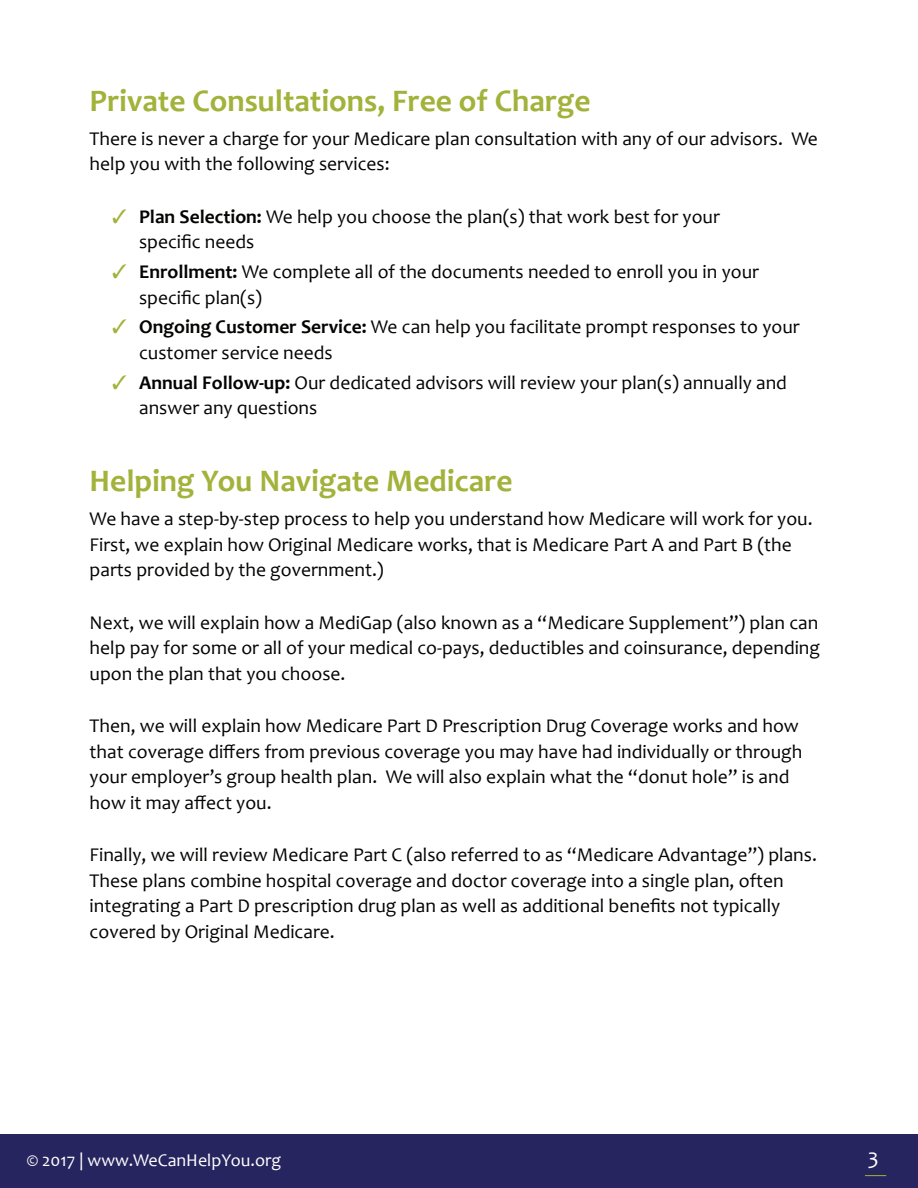
<style>
.page{position:relative;width:918px;height:1188px;background:#fff}
.page>*{position:absolute;margin:0;border:0;box-sizing:border-box;transform-origin:0 0}
.t1{font:700 31.5px "Candara";color:#a3b23a}
.t2{font:22.5px "Candara";color:#fff}
.t3{font:19.5px/25.5px "Candara";color:#040503}
.t4{font:18px "Candara";color:#fff}
.s1{color:#a3b23a}
.s2{font-weight:700}
</style>
<div class="page">
<div style="left:0;top:1134px;width:918px;height:54px;background:#27255f"></div>
<svg style="left:865px;top:1175px;width:21px;height:1px"></svg>
<h1 class="t1" style="left:90px;top:81px;width:502px">Private Consultations, Free of Charge</h1>
<p class="t3" style="left:90px;top:126px;width:730px">There is never a charge for your Medicare plan consultation with any of our advisors. We help you with the following services:</p>
<p class="t3" style="left:139px;top:204px;width:582px;text-indent:-27px"><span class="s1">✓</span> <span class="s2">Plan Selection:</span> We help you choose the plan(s) that work best for your specific needs</p>
<p class="t3" style="left:139px;top:259px;width:621px;text-indent:-27px"><span class="s1">✓</span> <span class="s2">Enrollment:</span> We complete all of the documents needed to enroll you in your specific plan(s)</p>
<p class="t3" style="left:139px;top:314px;width:662px;text-indent:-27px"><span class="s1">✓</span> <span class="s2">Ongoing Customer Service:</span> We can help you facilitate prompt responses to your customer service needs</p>
<p class="t3" style="left:139px;top:370px;width:649px;text-indent:-27px"><span class="s1">✓</span> <span class="s2">Annual Follow-up:</span> Our dedicated advisors will review your plan(s) annually and answer any questions</p>
<h1 class="t1" style="left:90px;top:461px;width:424px">Helping You Navigate Medicare</h1>
<p class="t3" style="left:90px;top:506px;width:724px">We have a step-by-step process to help you understand how Medicare will work for you.<br>First, we explain how Original Medicare works, that is Medicare Part A and Part B (the parts provided by the government.)</p>
<p class="t3" style="left:90px;top:610px;width:732px;text-align:justify">Next, we will explain how a MediGap (also known as a “Medicare Supplement”) plan can help pay for some or all of your medical co-pays, deductibles and coinsurance, depending upon the plan that you choose.</p>
<p class="t3" style="left:90px;top:713px;width:714px">Then, we will explain how Medicare Part D Prescription Drug Coverage works and how that coverage differs from previous coverage you may have had individually or through your employer’s group health plan. We will also explain what the “donut hole” is and how it may affect you.</p>
<p class="t3" style="left:90px;top:842px;width:729px">Finally, we will review Medicare Part C (also referred to as “Medicare Advantage”) plans.<br>These plans combine hospital coverage and doctor coverage into a single plan, often integrating a Part D prescription drug plan as well as additional benefits not typically covered by Original Medicare.</p>
<p class="t4" style="left:27px;top:1149px;width:256px">© 2017 | www.WeCanHelpYou.org</p>
<p class="t2" style="left:868px;top:1143px;width:12px">3</p>
</div>
